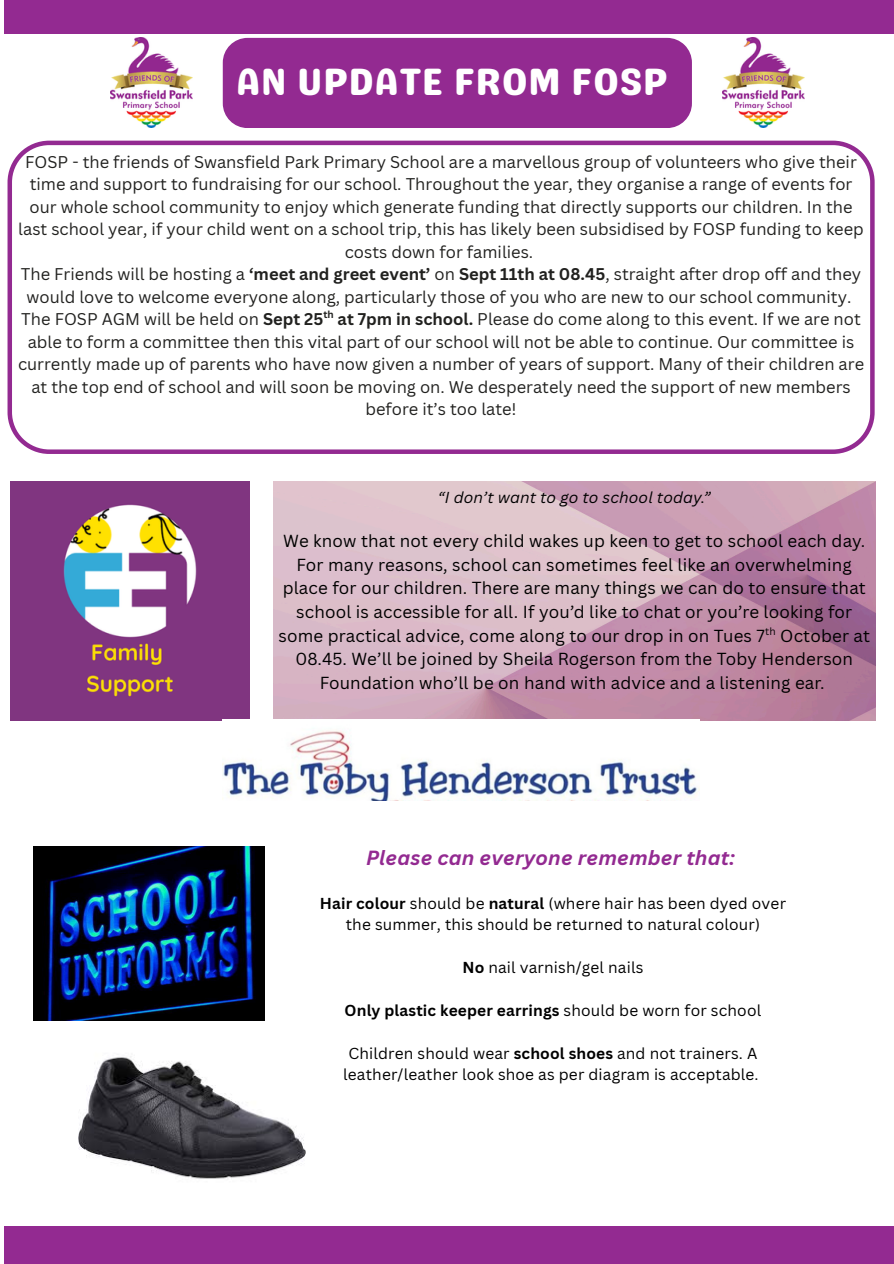
<style>
.page{position:relative;width:894px;height:1264px;background:#fff}
.page>*{position:absolute;margin:0;border:0;box-sizing:border-box;transform-origin:0 0}
.t1{font:37.95px "Genty Sans";letter-spacing:.01em;color:#fff}
.t2{font:italic 700 19.95px "Canva Sans";letter-spacing:.01em;color:#932a91}
.t3{font:16.95px/23.7px "Canva Sans";letter-spacing:.01em;color:#000;text-align:center}
.t4{font:16.5px/22.5px "Canva Sans";color:#21211f;text-align:center}
.t5{font:15.45px/21.3px "Canva Sans";letter-spacing:.01em;color:#000;text-align:center}
.t6{font:700 15.45px "Canva Sans";letter-spacing:.01em;color:#000}
.t7{font:italic 15.45px "Canva Sans";letter-spacing:.01em;color:#000}
.t8{font:10.2px "Canva Sans";color:#000}
.t9{font:700 9.9px "Canva Sans";color:#21211f}
.s1{font-weight:700}
.s2{font-weight:400}
</style>
<div class="page">
<div style="left:5px;top:1226px;width:888px;height:37px;background:#932a91"></div>
<div style="left:5px;top:0;width:888px;height:33px;background:#932a91"></div>
<svg style="left:8px;top:141px;width:866px;height:312px"></svg>
<div style="left:223px;top:38px;width:468px;height:90px;background:#932a91"></div>
<img style="left:11px;top:481px;width:238px;height:239px">
<img style="left:274px;top:481px;width:600px;height:239px">
<img style="left:223px;top:719px;width:475px;height:81px">
<img style="left:722px;top:38px;width:82px;height:90px">
<img style="left:33px;top:846px;width:231px;height:174px">
<img style="left:79px;top:1056px;width:226px;height:123px">
<img style="left:110px;top:38px;width:82px;height:90px">
<h1 class="t1" style="left:236px;top:59px;width:433px">AN UPDATE FROM FOSP</h1>
<p class="t4" style="left:18px;top:150px;width:847px">FOSP - the friends of Swansfield Park Primary School are a marvellous group of volunteers who give their time and support to fundraising for our school. Throughout the year, they organise a range of events for our whole school community to enjoy which generate funding that directly supports our children. In the last school year, if your child went on a school trip, this has likely been subsidised by FOSP funding to keep costs down for families.<br>The Friends will be hosting a <span class="s1">‘meet and greet event’</span> on <span class="s1">Sept 11th at 08.45</span>, straight after drop off and they would love to welcome everyone along, particularly those of you who are new to our school community.<br>The FOSP AGM will be held on <span class="s1">Sept 25 at 7pm in school.</span> Please do come along to this event. If we are not able to form a committee then this vital part of our school will not be able to continue. Our committee is currently made up of parents who have now given a number of years of support. Many of their children are at the top end of school and will soon be moving on. We desperately need the support of new members before it’s too late!</p>
<p class="t9" style="left:323px;top:308px;width:12px">th</p>
<p class="t7" style="left:438px;top:486px;width:274px">“I don’t want to go to school today.”</p>
<p class="t3" style="left:278px;top:528px;width:593px">We know that not every child wakes up keen to get to school each day.<br>For many reasons, school can sometimes feel like an overwhelming place for our children. There are many things we can do to ensure that school is accessible for all. If you’d like to chat or you’re looking for some practical advice, come along to our drop in on Tues 7 October at 08.45. We’ll be joined by Sheila Rogerson from the Toby Henderson Foundation who’ll be on hand with advice and a listening ear.</p>
<p class="t8" style="left:764px;top:624px;width:12px">th</p>
<p class="t2" style="left:366px;top:843px;width:370px">Please can everyone remember that:</p>
<p class="t5" style="left:320px;top:892px;width:467px"><span class="s1">Hair colour</span> should be <span class="s1">natural</span> (where hair has been dyed over the summer, this should be returned to natural colour)</p>
<p class="t5" style="left:462px;top:956px;width:182px"><span class="s1">No</span> nail varnish/gel nails</p>
<p class="t6" style="left:344px;top:999px;width:418px">Only plastic keeper earrings <span class="s2">should be worn for school</span></p>
<p class="t5" style="left:343px;top:1041px;width:417px">Children should wear <span class="s1">school shoes</span> and not trainers. A leather/leather look shoe as per diagram is acceptable.</p>
</div>
